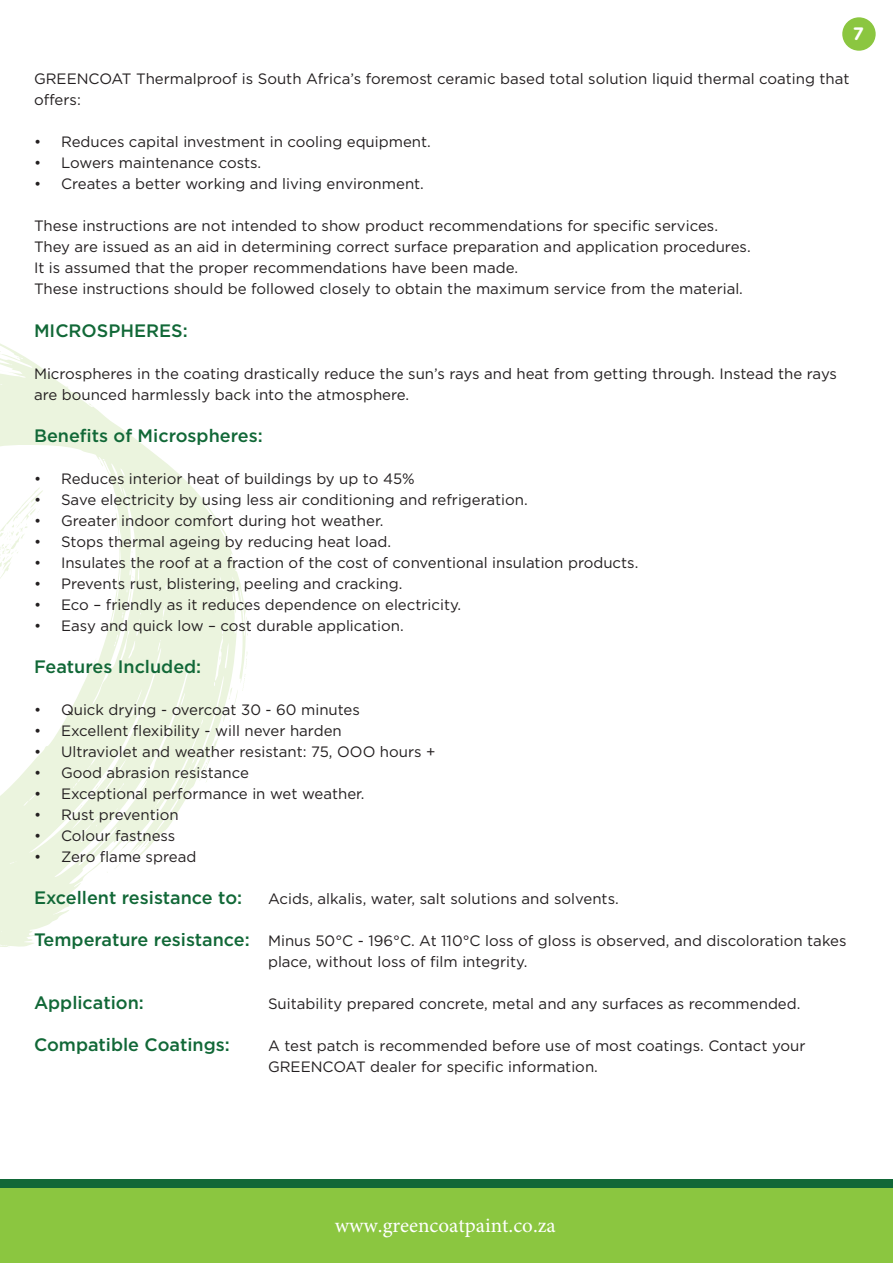
<style>
.page{position:relative;width:893px;height:1263px;background:#fff}
.page>*{position:absolute;margin:0;border:0;box-sizing:border-box;transform-origin:0 0}
.t1{font:21px "Minion Pro";color:#fff}
.t2{font:500 18px "Gotham";color:#116837}
.t3{font:700 18px "Gotham Rounded";color:#fff}
.t4{font:15px/21px "Gotham";color:#231f20}
.s1{font-weight:500;font-size:18px;color:#116837}
</style>
<div class="page">
<svg style="left:0;top:343px;width:248px;height:583px"></svg>
<svg style="left:0;top:486px;width:44px;height:461px"></svg>
<div style="left:842px;top:17px;width:34px;height:34px;background:#8bc640;border-radius:50%"></div>
<div style="left:0;top:1187px;width:893px;height:76px;background:#8bc640"></div>
<div style="left:0;top:1179px;width:893px;height:8px;background:#116837"></div>
<p class="t3" style="left:853px;top:21px;width:13px">7</p>
<p class="t4" style="left:34px;top:68px;width:817px">GREENCOAT Thermalproof is South Africa’s foremost ceramic based total solution liquid thermal coating that offers:</p>
<p class="t4" style="left:34px;top:131px;width:398px">• Reduces capital investment in cooling equipment.</p>
<p class="t4" style="left:34px;top:152px;width:229px">• Lowers maintenance costs.</p>
<p class="t4" style="left:34px;top:173px;width:391px">• Creates a better working and living environment.</p>
<p class="t4" style="left:34px;top:215px;width:718px">These instructions are not intended to show product recommendations for specific services.<br>They are issued as an aid in determining correct surface preparation and application procedures.<br>It is assumed that the proper recommendations have been made.<br>These instructions should be followed closely to obtain the maximum service from the material.</p>
<p class="t2" style="left:34px;top:319px;width:155px">MICROSPHERES:</p>
<p class="t4" style="left:34px;top:363px;width:804px">Microspheres in the coating drastically reduce the sun’s rays and heat from getting through. Instead the rays are bounced harmlessly back into the atmosphere.</p>
<p class="t2" style="left:34px;top:424px;width:230px">Benefits of Microspheres:</p>
<p class="t4" style="left:34px;top:468px;width:382px">• Reduces interior heat of buildings by up to 45%</p>
<p class="t4" style="left:34px;top:489px;width:495px">• Save electricity by using less air conditioning and refrigeration.</p>
<p class="t4" style="left:34px;top:510px;width:351px">• Greater indoor comfort during hot weather.</p>
<p class="t4" style="left:34px;top:531px;width:359px">• Stops thermal ageing by reducing heat load.</p>
<p class="t4" style="left:34px;top:552px;width:606px">• Insulates the roof at a fraction of the cost of conventional insulation products.</p>
<p class="t4" style="left:34px;top:573px;width:370px">• Prevents rust, blistering, peeling and cracking.</p>
<p class="t4" style="left:34px;top:594px;width:429px">• Eco – friendly as it reduces dependence on electricity.</p>
<p class="t4" style="left:34px;top:615px;width:371px">• Easy and quick low – cost durable application.</p>
<p class="t2" style="left:34px;top:655px;width:169px">Features Included:</p>
<p class="t4" style="left:34px;top:699px;width:327px">• Quick drying - overcoat 30 - 60 minutes</p>
<p class="t4" style="left:34px;top:720px;width:309px">• Excellent flexibility - will never harden</p>
<p class="t4" style="left:34px;top:741px;width:403px">• Ultraviolet and weather resistant: 75, OOO hours +</p>
<p class="t4" style="left:34px;top:762px;width:217px">• Good abrasion resistance</p>
<p class="t4" style="left:34px;top:783px;width:332px">• Exceptional performance in wet weather.</p>
<p class="t4" style="left:34px;top:804px;width:146px">• Rust prevention</p>
<p class="t4" style="left:34px;top:825px;width:143px">• Colour fastness</p>
<p class="t4" style="left:34px;top:846px;width:164px">• Zero flame spread</p>
<p class="t2" style="left:34px;top:886px;width:210px">Excellent resistance to:</p>
<p class="t4" style="left:268px;top:888px;width:352px">Acids, alkalis, water, salt solutions and solvents.</p>
<p class="t4" style="left:268px;top:930px;width:580px;text-indent:-234px"><span class="s1">Temperature resistance:</span> Minus 50°C - 196°C. At 110°C loss of gloss is observed, and discoloration takes place, without loss of film integrity.</p>
<p class="t2" style="left:34px;top:991px;width:111px">Application:</p>
<p class="t4" style="left:268px;top:993px;width:534px">Suitability prepared concrete, metal and any surfaces as recommended.</p>
<p class="t2" style="left:34px;top:1033px;width:197px">Compatible Coatings:</p>
<p class="t4" style="left:268px;top:1035px;width:539px">A test patch is recommended before use of most coatings. Contact your<br>GREENCOAT dealer for specific information.</p>
<h1 class="t1" style="left:335px;top:1211px;width:223px">www.greencoatpaint.co.za</h1>
</div>
